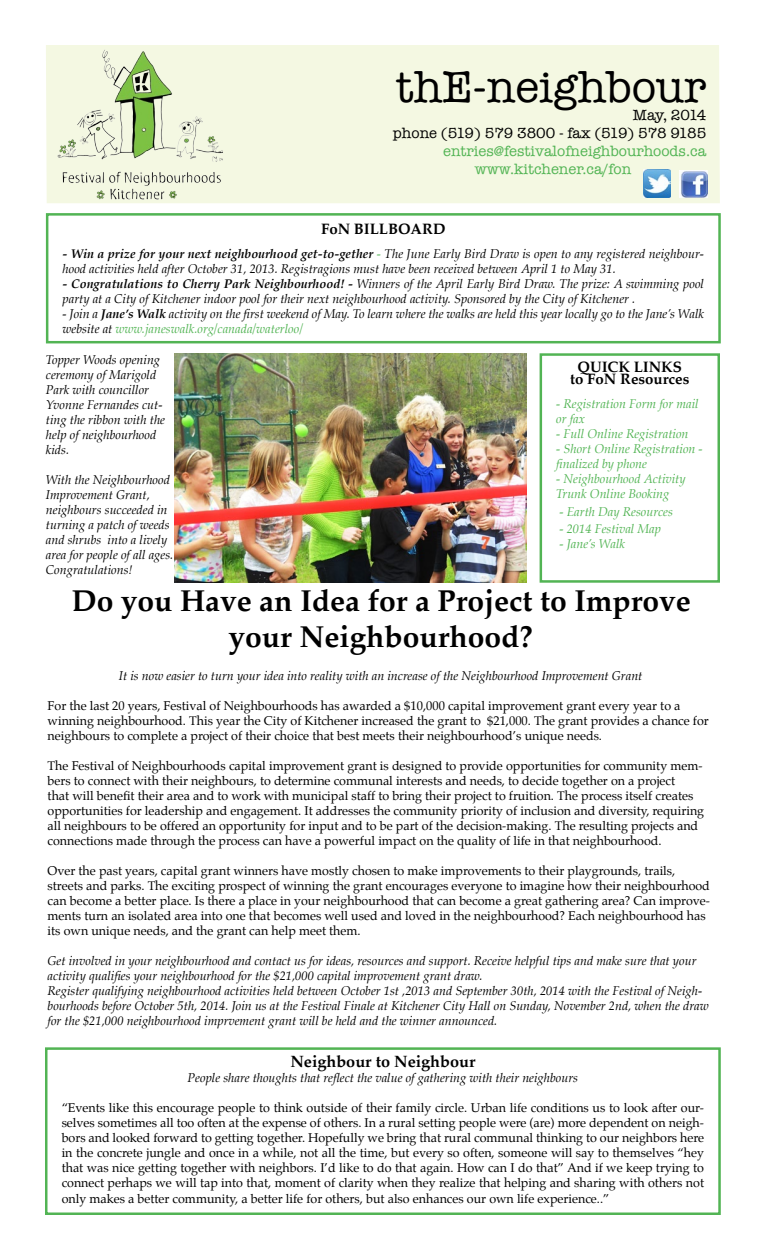
<style>
.page{position:relative;width:765px;height:1260px;background:#fff}
.page>*{position:absolute;margin:0;border:0;box-sizing:border-box;transform-origin:0 0}
.t1{font:45px "American Typewriter";color:#000}
.t2{font:700 30px/36px "Palatino";color:#000;text-align:center}
.t3{font:700 16.25px "Palatino";color:#000}
.t4{font:15px/18px "American Typewriter";color:#52b454}
.t5{font:15px/18px "American Typewriter";color:#000;text-align:right}
.t6{font:700 15px/12.5px "Palatino";color:#000;text-align:center}
.t7{font:12.5px/15px "Palatino";color:#000}
.t8{font:italic 12.5px/15px "Palatino";color:#000}
.t9{font:italic 12.5px/15px "Palatino";color:#52b454}
.s1{font-weight:700}
.s2{color:#52b454}
</style>
<div class="page">
<div style="left:46px;top:45px;width:674px;height:158px;background:#f4f8e2"></div>
<svg style="left:539px;top:353px;width:181px;height:230px"></svg>
<img style="left:679px;top:171px;width:28px;height:26px">
<div style="left:45px;top:1047px;width:676px;height:168px;border:2px solid #52b454"></div>
<img style="left:644px;top:169px;width:26px;height:28px">
<svg style="left:45px;top:213px;width:676px;height:131px"></svg>
<img style="left:56px;top:45px;width:169px;height:158px">
<img style="left:174px;top:353px;width:352px;height:230px">
<h1 class="t1" style="left:396px;top:53px;width:312px">thE-neighbour</h1>
<p class="t5" style="left:393px;top:106px;width:315px">May, 2014<br>phone (519) 579 3800 - fax (519) 578 9185</p>
<p class="t4" style="left:475px;top:142px;width:233px;text-indent:-32px">entries@festivalofneighbourhoods.ca www.kitchener.ca/fon</p>
<p class="t6" style="left:321px;top:222px;width:126px">FoN BILLBOARD</p>
<p class="t8" style="left:63px;top:246px;width:643px"><span class="s1">- Win a prize for your next neighbourhood get-to-gether</span> <span class="s2">-</span> The June Early Bird Draw is open to any registered neighbour&shy;hood activities held after October 31, 2013. Registragions must have been received between April 1 to May 31.</p>
<p class="t8" style="left:63px;top:276px;width:643px"><span class="s1">- Congratulations to Cherry Park Neighbourhood! -</span> Winners of the April Early Bird Draw. The prize: A swimming pool party at a City of Kitchener indoor pool for their next neighbourhood activity. Sponsored by the City of Kitchener .</p>
<p class="t8" style="left:63px;top:306px;width:643px">- Join a <span class="s1">Jane’s Walk</span> activity on the first weekend of May. To learn where the walks are held this year locally go to the Jane’s Walk website at <span class="s2">www.janeswalk.org/canada/waterloo/</span></p>
<p class="t8" style="left:46px;top:352px;width:121px">Topper Woods opening ceremony of Marigold<br>Park with councillor<br>Yvonne Fernandes cut&shy;ting the ribbon with the help of neighbourhood kids.</p>
<p class="t8" style="left:46px;top:472px;width:129px">With the Neighbourhood<br>Improvement Grant, neighbours succeeded in turning a patch of weeds and shrubs into a lively area for people of all ages.<br>Congratulations!</p>
<p class="t6" style="left:570px;top:360px;width:121px">QUICK LINKS to FoN Resources</p>
<p class="t9" style="left:556px;top:397px;width:144px">- Registration Form for mail or fax</p>
<p class="t9" style="left:556px;top:427px;width:134px">- Full Online Registration</p>
<p class="t9" style="left:556px;top:442px;width:148px">- Short Online Registration - finalized by phone</p>
<p class="t9" style="left:556px;top:472px;width:131px">- Neighbourhood Activity<br>Trunk Online Booking</p>
<p class="t9" style="left:559px;top:504px;width:115px">- Earth Day Resources</p>
<p class="t9" style="left:559px;top:522px;width:103px">- 2014 Festival Map</p>
<p class="t9" style="left:559px;top:537px;width:67px">- Jane’s Walk</p>
<h2 class="t2" style="left:72px;top:582px;width:621px">Do you Have an Idea for a Project to Improve your Neighbourhood?</h2>
<p class="t8" style="left:119px;top:668px;width:525px">It is now easier to turn your idea into reality with an increase of the Neighbourhood Improvement Grant</p>
<p class="t7" style="left:48px;top:698px;width:663px">For the last 20 years, Festival of Neighbourhoods has awarded a $10,000 capital improvement grant every year to a winning neighbourhood. This year the City of Kitchener increased the grant to $21,000. The grant provides a chance for neighbours to complete a project of their choice that best meets their neighbourhood’s unique needs.</p>
<p class="t7" style="left:48px;top:758px;width:658px">The Festival of Neighbourhoods capital improvement grant is designed to provide opportunities for community mem&shy;bers to connect with their neighbours, to determine communal interests and needs, to decide together on a project<br>that will benefit their area and to work with municipal staff to bring their project to fruition. The process itself creates opportunities for leadership and engagement. It addresses the community priority of inclusion and diversity, requiring all neighbours to be offered an opportunity for input and to be part of the decision-making. The resulting projects and connections made through the process can have a powerful impact on the quality of life in that neighbourhood.</p>
<p class="t7" style="left:48px;top:863px;width:664px">Over the past years, capital grant winners have mostly chosen to make improvements to their playgrounds, trails, streets and parks. The exciting prospect of winning the grant encourages everyone to imagine how their neighbourhood can become a better place. Is there a place in your neighbourhood that can become a great gathering area? Can improve&shy;ments turn an isolated area into one that becomes well used and loved in the neighbourhood? Each neighbourhood has its own unique needs, and the grant can help meet them.</p>
<p class="t8" style="left:48px;top:953px;width:663px">Get involved in your neighbourhood and contact us for ideas, resources and support. Receive helpful tips and make sure that your activity qualifies your neighbourhood for the $21,000 capital improvement grant draw.<br>Register qualifying neighbourhood activities held between October 1st ,2013 and September 30th, 2014 with the Festival of Neigh&shy;bourhoods before October 5th, 2014. Join us at the Festival Finale at Kitchener City Hall on Sunday, November 2nd, when the draw for the $21,000 neighbourhood imprvement grant will be held and the winner announced.</p>
<h3 class="t3" style="left:290px;top:1047px;width:187px">Neighbour to Neighbour</h3>
<p class="t8" style="left:188px;top:1070px;width:392px">People share thoughts that reflect the value of gathering with their neighbours</p>
<p class="t7" style="left:62px;top:1100px;width:644px;text-align:justify">“Events like this encourage people to think outside of their family circle. Urban life conditions us to look after our&shy;selves sometimes all too often at the expense of others. In a rural setting people were (are) more dependent on neigh&shy;bors and looked forward to getting together. Hopefully we bring that rural communal thinking to our neighbors here in the concrete jungle and once in a while, not all the time, but every so often, someone will say to themselves “hey that was nice getting together with neighbors. I’d like to do that again. How can I do that” And if we keep trying to connect perhaps we will tap into that, moment of clarity when they realize that helping and sharing with others not</p>
<p class="t7" style="left:62px;top:1191px;width:549px">only makes a better community, a better life for others, but also enhances our own life experience..”</p>
</div>
